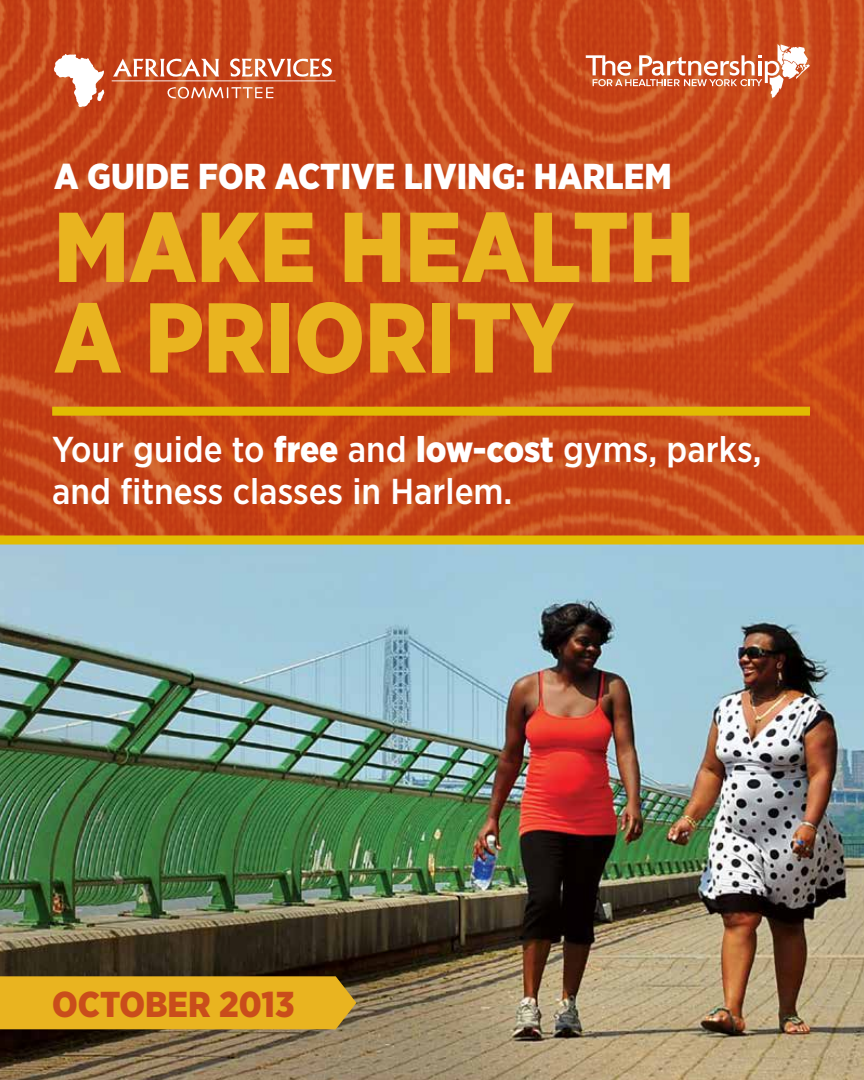
<style>
.page{position:relative;width:864px;height:1080px;background:#fff}
.page>*{position:absolute;margin:0;border:0;box-sizing:border-box;transform-origin:0 0}
.t1{font:900 99px/90.6px "Gotham Narrow";color:#e9b420}
.t2{font:500 36px/42px "Gotham Narrow";color:#fff}
.t3{font:900 36px "Gotham Narrow";color:#fff}
.t4{font:900 36px "Gotham Narrow";color:#c94d1b}
.s1{font-weight:900}
</style>
<div class="page">
<img style="left:0;top:544px;width:864px;height:536px">
<div style="left:0;top:976px;width:356px;height:53px;background:#e9b420"></div>
<img style="left:0;top:0;width:864px;height:536px">
<hr style="left:112px;top:80px;width:224px;height:1px;background:#fff">
<svg style="left:54px;top:54px;width:50px;height:53px"></svg>
<svg style="left:113px;top:58px;width:106px;height:19px"></svg>
<svg style="left:230px;top:58px;width:102px;height:19px"></svg>
<svg style="left:167px;top:86px;width:106px;height:13px"></svg>
<div style="left:0;top:536px;width:864px;height:8px;background:#e1bc02"></div>
<div style="left:52px;top:407px;width:758px;height:9px;background:#e1bc02"></div>
<svg style="left:586px;top:44px;width:224px;height:54px;background:#d4724e"></svg>
<p class="t3" style="left:54px;top:153px;width:619px">A GUIDE FOR ACTIVE LIVING: HARLEM</p>
<h1 class="t1" style="left:54px;top:201px;width:642px">MAKE HEALTH<br>A PRIORITY</h1>
<p class="t2" style="left:52px;top:428px;width:711px">Your guide to <span class="s1">free</span> and <span class="s1">low-cost</span> gyms, parks, and fitness classes in Harlem.</p>
<p class="t4" style="left:52px;top:980px;width:244px">OCTOBER 2013</p>
</div>
